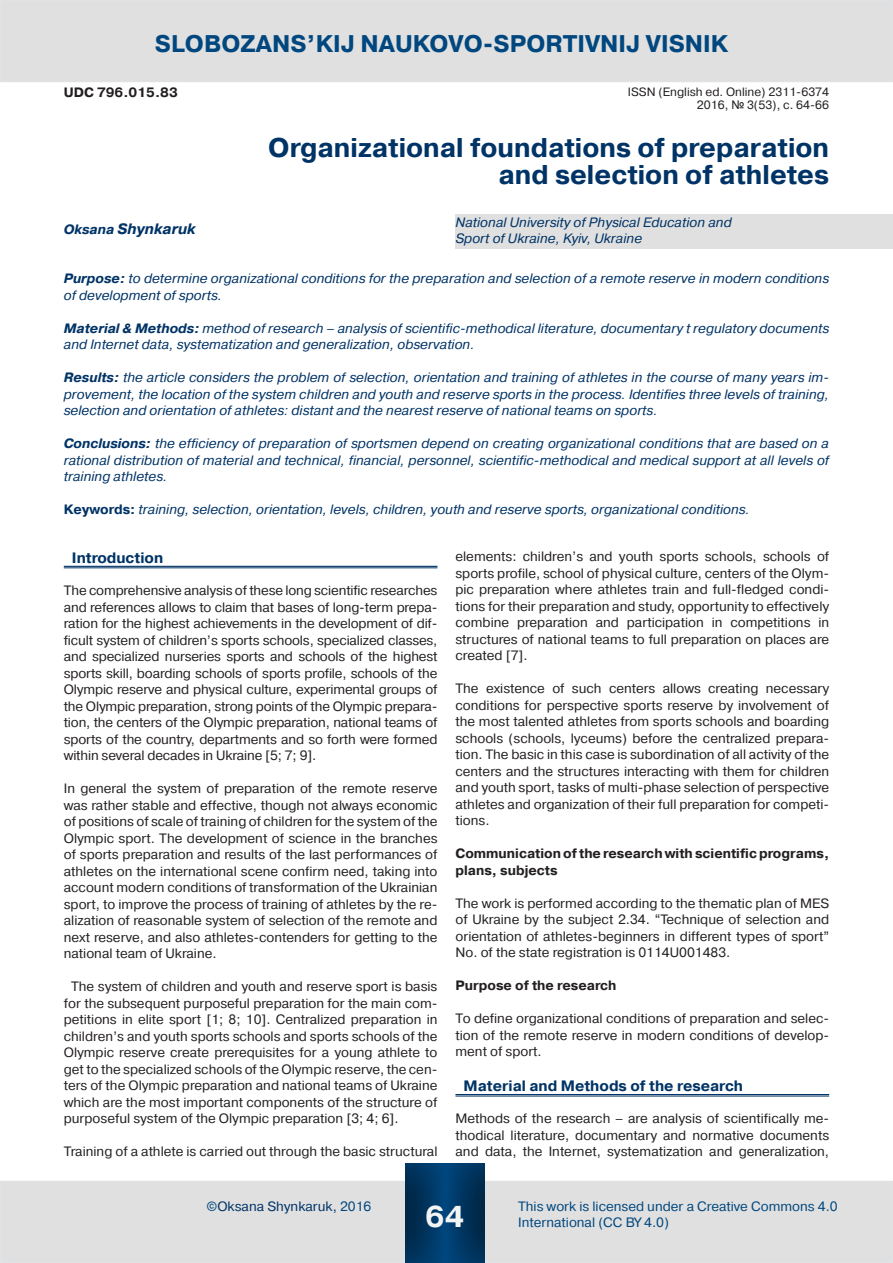
<style>
.page{position:relative;width:893px;height:1263px;background:#fff}
.page>*{position:absolute;margin:0;border:0;box-sizing:border-box;transform-origin:0 0}
.t1{font:700 30px "Pragmatica C";color:#f3f4f4}
.Основной_текст_с_отс{font:700 27px "Pragmatica C";color:#036}
.t2{font:700 24px "Pragmatica C";color:#00477f}
.Обычный__веб__Знак{font:700 15px "Pragmatica C";color:#036}
.Основной_текст_с_отс-2{font:italic 700 15px "Pragmatica C";color:#036}
.Обычный{font:13.5px/16.5px "Pragmatica C";color:#231f20;text-align:justify}
.Обычный-2{font:italic 13.5px/16.5px "Pragmatica C";color:#036}
.Обычный-3{font:700 13.5px/16.5px "Pragmatica C";color:#231f20}
.Основной_текст_с_отс-3{font:italic 13.5px "Pragmatica C";color:#036}
.t3{font:13.5px/16.2px "Pragmatica C";color:#00477f}
.Основной_текст1{font:13.5px "Pragmatica C";color:#036}
.Основной_текст_с_отс-4{font:700 13.5px "Pragmatica C";color:#231f20}
.t4{font:12px "Pragmatica C";color:#231f20}
.s1{font-family:"Arial"}
.s2{font-size:13.5px}
.s3{font-weight:700}
.s4{font-weight:700;font-style:normal}
.s5{color:#00477f}
</style>
<div class="page">
<div style="left:1px;top:1181px;width:891px;height:81px;background:#e0e0e0"></div>
<div style="left:0;top:1181px;width:893px;height:82px;border:2px solid #e1e2e4"></div>
<svg style="left:404px;top:1163px;width:83px;height:100px;background:#083c66"></svg>
<div style="left:1px;top:1px;width:891px;height:80px;background:#e0e0e0"></div>
<div style="left:0;top:0;width:893px;height:82px;border:2px solid #e1e2e4"></div>
<div style="left:455px;top:215px;width:438px;height:34px;background:#e0e0e0"></div>
<hr style="left:64px;top:566px;width:373px;height:1px;background:#036">
<hr style="left:64px;top:568px;width:373px;height:1px;background:#036">
<hr style="left:455px;top:1094px;width:374px;height:1px;background:#036">
<hr style="left:455px;top:1096px;width:374px;height:1px;background:#036">
<p class="t2" style="left:155px;top:31px;width:575px">SLOBOZANS’KIJ NAUKOVO-SPORTIVNIJ VISNIK</p>
<p class="Основной_текст_с_отс-4" style="left:64px;top:85px;width:115px">UDC 796.015.83</p>
<p class="t4" style="left:628px;top:85px;width:203px">ISSN (English ed. Online) 2311-6374</p>
<p class="t4" style="left:697px;top:99px;width:134px">2016, <span class="s1">№</span> 3(53), с. 64-66</p>
<p class="Основной_текст_с_отс" style="left:268px;top:133px;width:562px">Organizational foundations of preparation</p>
<p class="Основной_текст_с_отс" style="left:498px;top:160px;width:332px">and selection of athletes</p>
<p class="Основной_текст_с_отс-3" style="left:455px;top:215px;width:278px">National University of Physical Education and</p>
<p class="Основной_текст_с_отс-3" style="left:455px;top:231px;width:188px">Sport of Ukraine, Kyiv, Ukraine</p>
<p class="Основной_текст_с_отс-2" style="left:64px;top:220px;width:133px"><span class="s2">Oksana</span> Shynkaruk</p>
<p class="Обычный-2" style="left:64px;top:270px;width:767px"><span class="s3">Purpose:</span> to determine organizational conditions for the preparation and selection of a remote reserve in modern conditions of development of sports.</p>
<p class="Обычный-2" style="left:64px;top:320px;width:767px"><span class="s3">Material &amp; Methods:</span> method of research – analysis of scientific-methodical literature, documentary t regulatory documents and Internet data, systematization and generalization, observation.</p>
<p class="Обычный-2" style="left:64px;top:369px;width:767px;text-align:justify"><span class="s3">Results:</span> the article considers the problem of selection, orientation and training of athletes in the course of many years im&shy;provement, the location of the system children and youth and reserve sports in the process. Identifies three levels of training, selection and orientation of athletes: distant and the nearest reserve of national teams on sports.</p>
<p class="Обычный-2" style="left:64px;top:435px;width:767px;text-align:justify"><span class="s3">Conclusions:</span> the efficiency of preparation of sportsmen depend on creating organizational conditions that are based on a rational distribution of material and technical, financial, personnel, scientific-methodical and medical support at all levels of training athletes.</p>
<p class="Обычный-2" style="left:64px;top:501px;width:688px"><span class="s4">Keywords:</span> training, selection, orientation, levels, children, youth and reserve sports, organizational conditions.</p>
<p class="Обычный__веб__Знак" style="left:72px;top:549px;width:93px">Introduction</p>
<p class="Обычный" style="left:64px;top:582px;width:375px">The comprehensive analysis of these long scientific researches and references allows to claim that bases of long-term prepa&shy;ration for the highest achievements in the development of dif&shy;ficult system of children’s sports schools, specialized classes, and specialized nurseries sports and schools of the highest sports skill, boarding schools of sports profile, schools of the Olympic reserve and physical culture, experimental groups of the Olympic preparation, strong points of the Olympic prepara&shy;tion, the centers of the Olympic preparation, national teams of sports of the country, departments and so forth were formed within several decades in Ukraine [5; 7; 9].</p>
<p class="Обычный" style="left:64px;top:780px;width:375px">In general the system of preparation of the remote reserve was rather stable and effective, though not always economic of positions of scale of training of children for the system of the Olympic sport. The development of science in the branches of sports preparation and results of the last performances of athletes on the international scene confirm need, taking into account modern conditions of transformation of the Ukrainian sport, to improve the process of training of athletes by the re&shy;alization of reasonable system of selection of the remote and next reserve, and also athletes-contenders for getting to the national team of Ukraine.</p>
<p class="Обычный" style="left:64px;top:978px;width:375px;text-indent:7px">The system of children and youth and reserve sport is basis for the subsequent purposeful preparation for the main com&shy;petitions in elite sport [1; 8; 10]. Centralized preparation in children’s and youth sports schools and sports schools of the Olympic reserve create prerequisites for a young athlete to get to the specialized schools of the Olympic reserve, the cen&shy;ters of the Olympic preparation and national teams of Ukraine which are the most important components of the structure of purposeful system of the Olympic preparation [3; 4; 6].</p>
<p class="Обычный" style="left:64px;top:1143px;width:375px">Training of a athlete is carried out through the basic structural</p>
<p class="Обычный" style="left:455px;top:548px;width:375px">elements: children’s and youth sports schools, schools of sports profile, school of physical culture, centers of the Olym&shy;pic preparation where athletes train and full-fledged condi&shy;tions for their preparation and study, opportunity to effectively combine preparation and participation in competitions in structures of national teams to full preparation on places are created [7].</p>
<p class="Обычный" style="left:455px;top:680px;width:375px">The existence of such centers allows creating necessary conditions for perspective sports reserve by involvement of the most talented athletes from sports schools and boarding schools (schools, lyceums) before the centralized prepara&shy;tion. The basic in this case is subordination of all activity of the centers and the structures interacting with them for children and youth sport, tasks of multi-phase selection of perspective athletes and organization of their full preparation for competi&shy;tions.</p>
<p class="Обычный-3" style="left:455px;top:845px;width:375px">Communication of the research with scientific programs, plans, subjects</p>
<p class="Обычный" style="left:455px;top:895px;width:375px">The work is performed according to the thematic plan of MES of Ukraine by the subject 2.34. “Technique of selection and orientation of athletes-beginners in different types of sport” No. of the state registration is 0114U001483.</p>
<p class="Обычный-3" style="left:455px;top:977px;width:163px">Purpose of the research</p>
<p class="Обычный" style="left:455px;top:1010px;width:375px">To define organizational conditions of preparation and selec&shy;tion of the remote reserve in modern conditions of develop&shy;ment of sport.</p>
<p class="Обычный__веб__Знак" style="left:464px;top:1077px;width:281px">Material and Methods of the research</p>
<p class="Обычный" style="left:455px;top:1110px;width:375px">Methods of the research – are analysis of scientifically me&shy;thodical literature, documentary and normative documents and data, the Internet, systematization and generalization,</p>
<p class="Основной_текст1" style="left:207px;top:1199px;width:166px"><span class="s5">©</span>Oksana Shynkaruk, <span class="s5">2016</span></p>
<p class="t1" style="left:425px;top:1200px;width:40px">64</p>
<p class="t3" style="left:518px;top:1198px;width:321px">This work is licensed under a Creative Commons 4.0<br>International (CC BY 4.0)</p>
</div>
